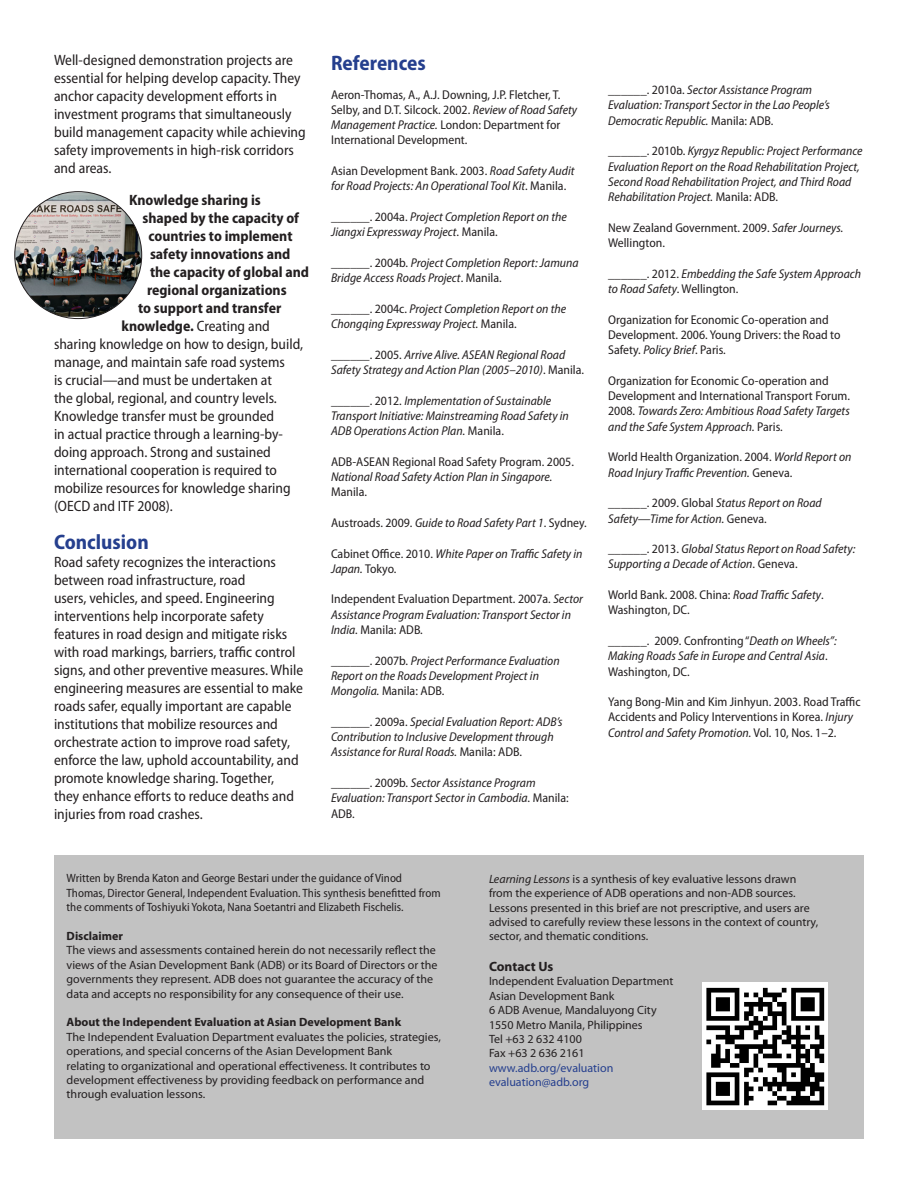
<style>
.page{position:relative;width:918px;height:1188px;background:#fff}
.page>*{position:absolute;margin:0;border:0;box-sizing:border-box;transform-origin:0 0}
.t1{font:700 semi-condensed 21px "Myriad Pro";color:#253f8e}
.t2{font:semi-condensed 15px/18px "Myriad Pro";color:#231f20}
.t3{font:700 semi-condensed 15px "Myriad Pro";color:#231f20}
.t4{font:700 13.5px "Myriad Pro";color:#231f20}
.t5{font:italic semi-condensed 12.75px/15.3px "Myriad Pro";color:#231f20}
.t6{font:semi-condensed 12.75px/15.3px "Myriad Pro";color:#231f20}
.t7{font:12px/14.4px "Myriad Pro";color:#231f20}
.t8{font:semi-condensed 12px/14.4px "Myriad Pro";color:#231f20}
.t9{font:700 12px "Myriad Pro";color:#231f20}
.t10{font:12px "Myriad Pro";color:#253f8e}
.s1{font-weight:700}
.s2{font-style:italic}
.s3{font-style:normal}
</style>
<div class="page">
<div style="left:54px;top:856px;width:810px;height:283px;background:#c2c2c2"></div>
<img style="left:703px;top:982px;width:125px;height:128px">
<img style="left:15px;top:192px;width:127px;height:125px">
<p class="t2" style="left:54px;top:51px;width:253px">Well-designed demonstration projects are essential for helping develop capacity. They anchor capacity development efforts in investment programs that simultaneously build management capacity while achieving safety improvements in high-risk corridors and areas.</p>
<p class="t3" style="left:129px;top:190px;width:133px">Knowledge sharing is</p>
<p class="t3" style="left:142px;top:208px;width:158px">shaped by the capacity of</p>
<p class="t3" style="left:148px;top:226px;width:146px">countries to implement</p>
<p class="t3" style="left:150px;top:244px;width:142px">safety innovations and</p>
<p class="t3" style="left:150px;top:262px;width:161px">the capacity of global and</p>
<p class="t3" style="left:147px;top:280px;width:141px">regional organizations</p>
<p class="t3" style="left:138px;top:298px;width:145px">to support and transfer</p>
<p class="t2" style="left:122px;top:317px;width:150px"><span class="s1">knowledge.</span> Creating and</p>
<p class="t2" style="left:54px;top:335px;width:251px">sharing knowledge on how to design, build,</p>
<p class="t2" style="left:54px;top:353px;width:232px">manage, and maintain safe road systems</p>
<p class="t2" style="left:54px;top:371px;width:220px">is crucial—and must be undertaken at</p>
<p class="t2" style="left:54px;top:389px;width:224px">the global, regional, and country levels.</p>
<p class="t2" style="left:54px;top:407px;width:222px">Knowledge transfer must be grounded</p>
<p class="t2" style="left:54px;top:425px;width:231px">in actual practice through a learning-by-</p>
<p class="t2" style="left:54px;top:443px;width:218px">doing approach. Strong and sustained</p>
<p class="t2" style="left:54px;top:461px;width:224px">international cooperation is required to</p>
<p class="t2" style="left:54px;top:479px;width:238px">mobilize resources for knowledge sharing</p>
<p class="t2" style="left:54px;top:497px;width:120px">(OECD and ITF 2008).</p>
<p class="t1" style="left:54px;top:529px;width:96px">Conclusion</p>
<p class="t2" style="left:54px;top:553px;width:251px">Road safety recognizes the interactions between road infrastructure, road<br>users, vehicles, and speed. Engineering interventions help incorporate safety features in road design and mitigate risks with road markings, barriers, traffic control signs, and other preventive measures. While engineering measures are essential to make roads safer, equally important are capable institutions that mobilize resources and orchestrate action to improve road safety, enforce the law, uphold accountability, and promote knowledge sharing. Together, they enhance efforts to reduce deaths and injuries from road crashes.</p>
<p class="t1" style="left:331px;top:49px;width:96px">References</p>
<p class="t6" style="left:331px;top:86px;width:248px">Aeron-Thomas, A., A.J. Downing, J.P. Fletcher, T.<br>Selby, and D.T. Silcock. 2002. <span class="s2">Review of Road Safety Management Practice.</span> London: Department for International Development.</p>
<p class="t5" style="left:331px;top:163px;width:245px"><span class="s3">Asian Development Bank. 2003.</span> Road Safety Audit for Road Projects: An Operational Tool Kit<span class="s3">. Manila.</span></p>
<p class="t5" style="left:331px;top:209px;width:237px"><span class="s3">______. 2004a.</span> Project Completion Report on the<br>Jiangxi Expressway Project<span class="s3">. Manila.</span></p>
<p class="t5" style="left:331px;top:255px;width:249px"><span class="s3">______. 2004b.</span> Project Completion Report: Jamuna<br>Bridge Access Roads Project<span class="s3">. Manila.</span></p>
<p class="t5" style="left:331px;top:301px;width:237px"><span class="s3">______. 2004c.</span> Project Completion Report on the<br>Chongqing Expressway Project. <span class="s3">Manila.</span></p>
<p class="t5" style="left:331px;top:347px;width:255px"><span class="s3">______. 2005.</span> Arrive Alive. ASEAN Regional Road<br>Safety Strategy and Action Plan (2005–2010)<span class="s3">. Manila.</span></p>
<p class="t5" style="left:331px;top:392px;width:239px"><span class="s3">______. 2012.</span> Implementation of Sustainable<br>Transport Initiative: Mainstreaming Road Safety in<br>ADB Operations Action Plan. <span class="s3">Manila.</span></p>
<p class="t6" style="left:331px;top:454px;width:244px">ADB-ASEAN Regional Road Safety Program. 2005.<br><span class="s2">National Road Safety Action Plan in Singapore.<br></span>Manila.</p>
<p class="t6" style="left:331px;top:515px;width:257px">Austroads. 2009. <span class="s2">Guide to Road Safety Part 1</span>. Sydney.</p>
<p class="t5" style="left:331px;top:545px;width:253px"><span class="s3">Cabinet Office. 2010.</span> White Paper on Traffic Safety in<br>Japan. <span class="s3">Tokyo.</span></p>
<p class="t5" style="left:331px;top:591px;width:253px"><span class="s3">Independent Evaluation Department. 2007a.</span> Sector<br>Assistance Program Evaluation: Transport Sector in<br>India. <span class="s3">Manila: ADB.</span></p>
<p class="t5" style="left:331px;top:653px;width:230px"><span class="s3">______. 2007b.</span> Project Performance Evaluation<br>Report on the Roads Development Project in<br>Mongolia. <span class="s3">Manila: ADB.</span></p>
<p class="t5" style="left:331px;top:714px;width:233px"><span class="s3">______. 2009a.</span> Special Evaluation Report: ADB’s<br>Contribution to Inclusive Development through<br>Assistance for Rural Roads. <span class="s3">Manila: ADB.</span></p>
<p class="t5" style="left:331px;top:775px;width:239px"><span class="s3">______. 2009b.</span> Sector Assistance Program<br>Evaluation: Transport Sector in Cambodia<span class="s3">. Manila:<br>ADB.</span></p>
<p class="t5" style="left:608px;top:82px;width:223px"><span class="s3">______. 2010a.</span> Sector Assistance Program<br>Evaluation: Transport Sector in the Lao People’s<br>Democratic Republic. <span class="s3">Manila: ADB.</span></p>
<p class="t5" style="left:608px;top:143px;width:256px"><span class="s3">______. 2010b.</span> Kyrgyz Republic: Project Performance Evaluation Report on the Road Rehabilitation Project, Second Road Rehabilitation Project, and Third Road Rehabilitation Project. <span class="s3">Manila: ADB.</span></p>
<p class="t6" style="left:608px;top:220px;width:237px">New Zealand Government. 2009. <span class="s2">Safer Journeys.<br></span>Wellington.</p>
<p class="t5" style="left:608px;top:266px;width:255px"><span class="s3">______. 2012.</span> Embedding the Safe System Approach to Road Safety<span class="s3">. Wellington.</span></p>
<p class="t6" style="left:608px;top:312px;width:234px">Organization for Economic Co-operation and<br>Development. 2006. Young Drivers: the Road to<br>Safety. <span class="s2">Policy Brief</span>. Paris.</p>
<p class="t6" style="left:608px;top:373px;width:243px">Organization for Economic Co-operation and Development and International Transport Forum.<br>2008. <span class="s2">Towards Zero: Ambitious Road Safety Targets and the Safe System Approach.</span> Paris.</p>
<p class="t5" style="left:608px;top:449px;width:245px"><span class="s3">World Health Organization. 2004.</span> World Report on<br>Road Injury Traffic Prevention. <span class="s3">Geneva.</span></p>
<p class="t5" style="left:608px;top:495px;width:215px"><span class="s3">______. 2009. Global</span> Status Report on Road<br>Safety—Time for Action. <span class="s3">Geneva.</span></p>
<p class="t5" style="left:608px;top:541px;width:249px"><span class="s3">______. 2013.</span> Global Status Report on Road Safety:<br>Supporting a Decade of Action<span class="s3">. Geneva.</span></p>
<p class="t6" style="left:608px;top:587px;width:217px">World Bank. 2008. China: <span class="s2">Road Traffic Safety</span>.<br>Washington, DC.</p>
<p class="t5" style="left:608px;top:633px;width:230px"><span class="s3">______. 2009. Confronting “</span>Death on Wheels”:<br>Making Roads Safe in Europe and Central Asia<span class="s3">.<br>Washington, DC.</span></p>
<p class="t6" style="left:608px;top:694px;width:254px">Yang Bong-Min and Kim Jinhyun. 2003. Road Traffic<br>Accidents and Policy Interventions in Korea. <span class="s2">Injury<br>Control and Safety Promotion.</span> Vol. 10, Nos. 1–2.</p>
<p class="t8" style="left:67px;top:871px;width:376px">Written by Brenda Katon and George Bestari under the guidance of Vinod<br>Thomas, Director General, Independent Evaluation. This synthesis benefitted from the comments of Toshiyuki Yokota, Nana Soetantri and Elizabeth Fischelis.</p>
<p class="t9" style="left:67px;top:928px;width:58px">Disclaimer</p>
<p class="t7" style="left:67px;top:943px;width:372px">The views and assessments contained herein do not necessarily reflect the views of the Asian Development Bank (ADB) or its Board of Directors or the governments they represent. ADB does not guarantee the accuracy of the data and accepts no responsibility for any consequence of their use.</p>
<p class="t9" style="left:67px;top:1015px;width:336px">About the Independent Evaluation at Asian Development Bank</p>
<p class="t7" style="left:67px;top:1030px;width:376px">The Independent Evaluation Department evaluates the policies, strategies, operations, and special concerns of the Asian Development Bank<br>relating to organizational and operational effectiveness. It contributes to development effectiveness by providing feedback on performance and through evaluation lessons.</p>
<p class="t7" style="left:489px;top:872px;width:331px"><span class="s2">Learning Lessons</span> is a synthesis of key evaluative lessons drawn from the experience of ADB operations and non-ADB sources.<br>Lessons presented in this brief are not prescriptive, and users are advised to carefully review these lessons in the context of country, sector, and thematic conditions.</p>
<p class="t4" style="left:489px;top:958px;width:66px">Contact Us</p>
<p class="t7" style="left:489px;top:974px;width:186px">Independent Evaluation Department</p>
<p class="t7" style="left:489px;top:989px;width:127px">Asian Development Bank</p>
<p class="t7" style="left:489px;top:1003px;width:169px">6 ADB Avenue, Mandaluyong City</p>
<p class="t7" style="left:489px;top:1018px;width:155px">1550 Metro Manila, Philippines</p>
<p class="t7" style="left:489px;top:1032px;width:94px">Tel +63 2 632 4100</p>
<p class="t7" style="left:489px;top:1046px;width:97px">Fax +63 2 636 2161</p>
<p class="t10" style="left:489px;top:1061px;width:126px">www.adb.org/evaluation</p>
<p class="t10" style="left:489px;top:1076px;width:102px">evaluation@adb.org</p>
</div>
